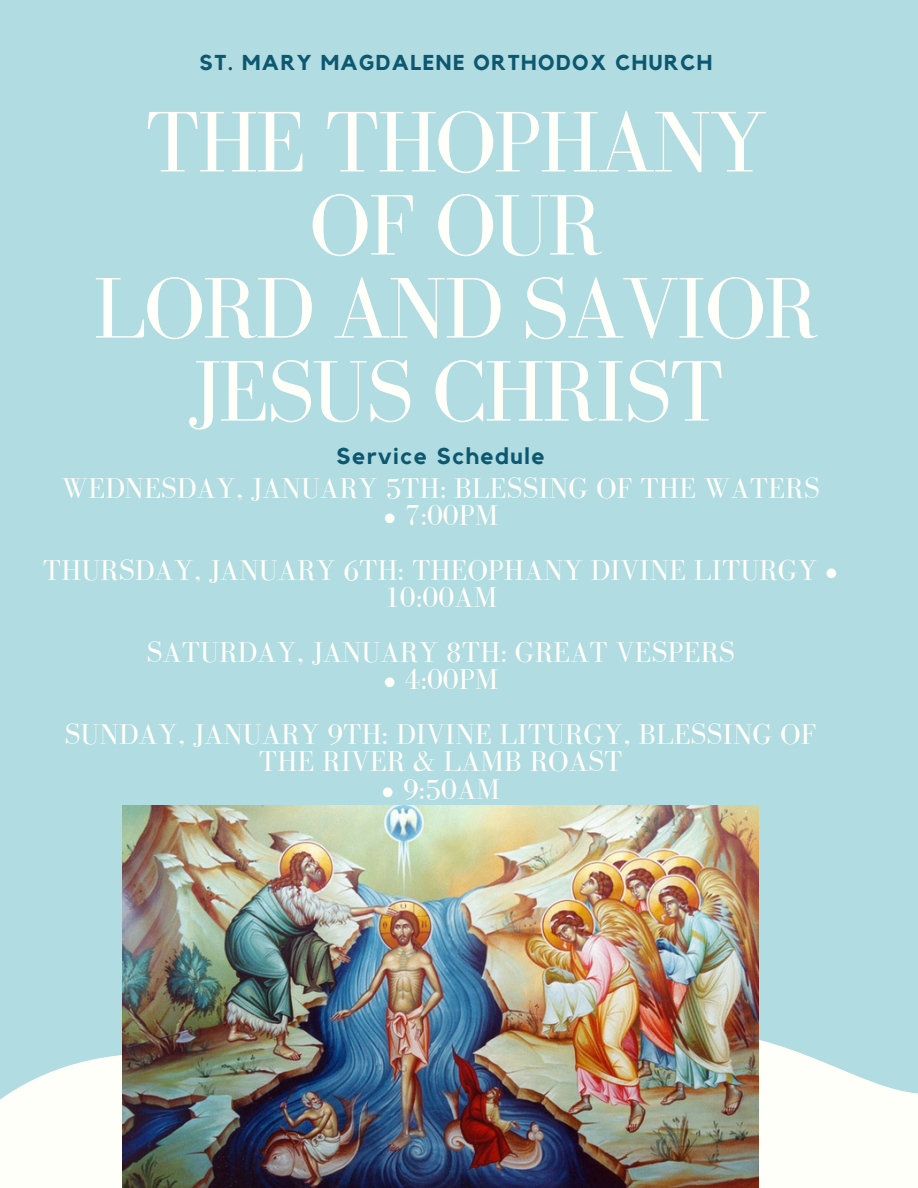
<style>
.page{position:relative;width:918px;height:1188px;background:#b1dce1}
.page>*{position:absolute;margin:0;border:0;box-sizing:border-box;transform-origin:0 0}
.t1{font:88.65px/83.1px "Bodoni FLF";letter-spacing:-.03em;color:#fffff9;text-align:center}
.t2{font:29.55px/54.6px "Bodoni FLF";color:#fffff9;text-align:center}
.t3{font:700 22.8px "Kollektif";letter-spacing:.07em;color:#0c5870}
.t4{font:700 21.45px "Kollektif";letter-spacing:.07em;color:#0c5870}
</style>
<div class="page">
<svg style="left:0;top:1040px;width:918px;height:148px;fill:#fffff9"></svg>
<img style="left:122px;top:806px;width:637px;height:382px">
<p class="t4" style="left:200px;top:52px;width:514px">ST. MARY MAGDALENE ORTHODOX CHURCH</p>
<h1 class="t1" style="left:93px;top:100px;width:727px">THE THOPHANY<br>OF OUR<br>LORD AND SAVIOR<br>JESUS CHRIST</h1>
<p class="t3" style="left:336px;top:445px;width:210px">Service Schedule</p>
<p class="t2" style="left:62px;top:461px;width:760px">WEDNESDAY, JANUARY 5TH: BLESSING OF THE WATERS</p>
<p class="t2" style="left:43px;top:488px;width:797px">• 7:00PM<br>THURSDAY, JANUARY 6TH: THEOPHANY DIVINE LITURGY •</p>
<p class="t2" style="left:146px;top:570px;width:590px">10:00AM<br>SATURDAY, JANUARY 8TH: GREAT VESPERS</p>
<p class="t2" style="left:65px;top:652px;width:754px">• 4:00PM<br>SUNDAY, JANUARY 9TH: DIVINE LITURGY, BLESSING OF</p>
<p class="t2" style="left:259px;top:734px;width:365px">THE RIVER &amp; LAMB ROAST</p>
<p class="t2" style="left:381px;top:761px;width:120px">• 9:50AM</p>
</div>
